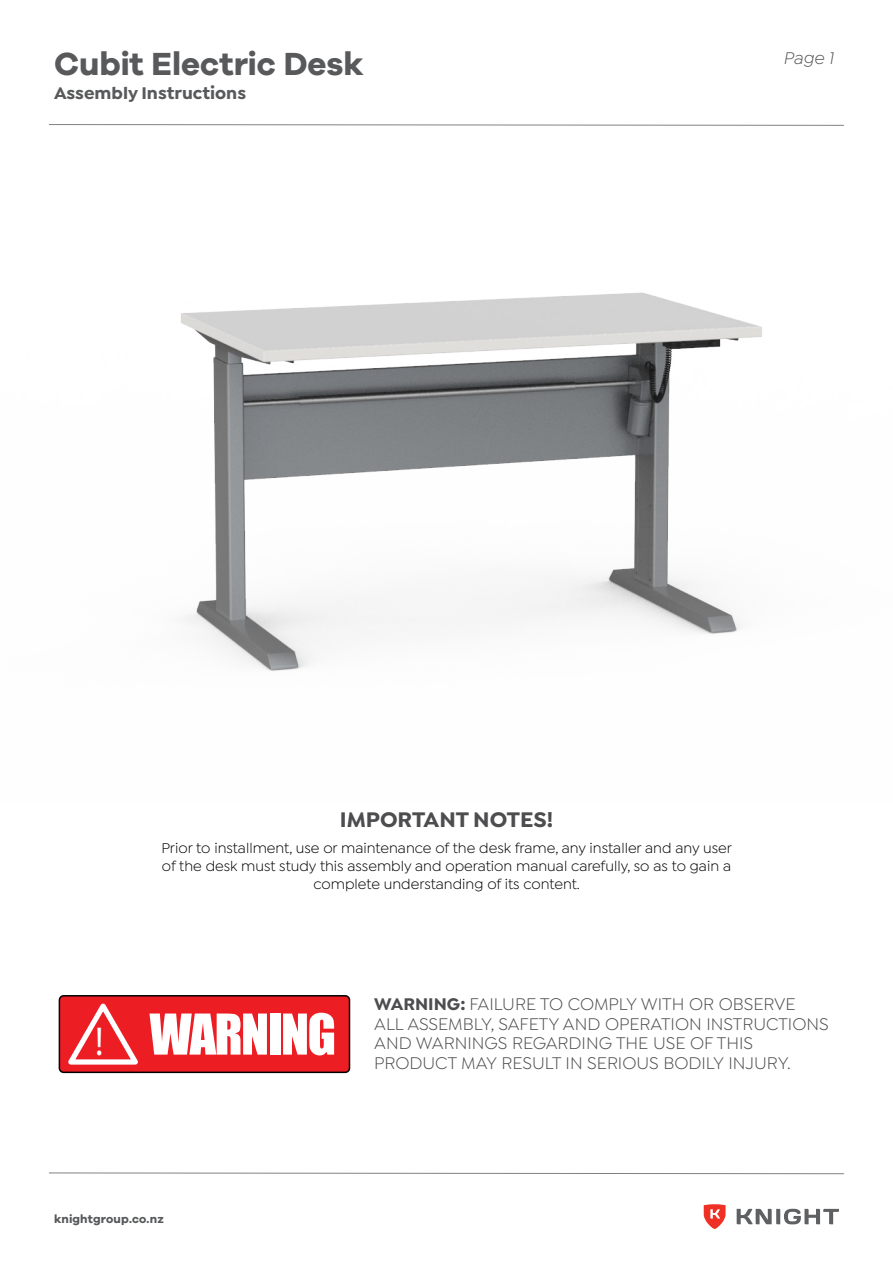
<style>
.page{position:relative;width:893px;height:1263px;background:#fff}
.page>*{position:absolute;margin:0;border:0;box-sizing:border-box;transform-origin:0 0}
.t1{font:51.9px "Impact";letter-spacing:-.03em;color:#fff}
.t2{font:700 33px "Galano Grotesque";letter-spacing:-.005em;color:#58595b}
.t3{font:700 22.5px "Isidora Sans";color:#4d4d4f}
.t4{font:18px/19.5px "Isidora Sans";color:#4d4d4f}
.t5{font:700 18px "Isidora Sans";color:#58595b}
.t6{font:italic 18px "Isidora Sans";color:#58595b}
.t7{font:15px/18px "Isidora Sans";color:#000;text-align:center}
.t8{font:700 12px "Galano Grotesque";letter-spacing:.01em;color:#58595b}
.s1{font-family:"Myriad Pro";font-size:40.5px}
.s2{font-weight:700}
</style>
<div class="page">
<svg style="left:48px;top:124px;width:796px;height:2px;background:#bfbfbf"></svg>
<svg style="left:49px;top:1172px;width:795px;height:2px"></svg>
<svg style="left:704px;top:1204px;width:21px;height:25px"></svg>
<svg style="left:737px;top:1209px;width:102px;height:15px"></svg>
<div style="left:59px;top:996px;width:290px;height:76px;background:#ed1d24;border-radius:4px"></div>
<div style="left:59px;top:995px;width:291px;height:78px;border:2px solid #000;border-radius:4px"></div>
<svg style="left:68px;top:1003px;width:70px;height:62px"></svg>
<img style="left:181px;top:292px;width:581px;height:379px">
<h2 class="t2" style="left:54px;top:43px;width:311px">Cubit Electric Desk</h2>
<p class="t5" style="left:54px;top:82px;width:194px">Assembly Instructions</p>
<p class="t6" style="left:783px;top:48px;width:52px">Page 1</p>
<h3 class="t3" style="left:340px;top:805px;width:215px">IMPORTANT NOTES!</h3>
<p class="t7" style="left:161px;top:839px;width:572px">Prior to installment, use or maintenance of the desk frame, any installer and any user of the desk must study this assembly and operation manual carefully, so as to gain a complete understanding of its content.</p>
<h1 class="t1" style="left:95px;top:994px;width:242px"><span class="s1">!</span> WARNING</h1>
<p class="t4" style="left:374px;top:994px;width:456px"><span class="s2">WARNING:</span> FAILURE TO COMPLY WITH OR OBSERVE ALL ASSEMBLY, SAFETY AND OPERATION INSTRUCTIONS AND WARNINGS REGARDING THE USE OF THIS PRODUCT MAY RESULT IN SERIOUS BODILY INJURY.</p>
<p class="t8" style="left:54px;top:1211px;width:111px">knightgroup.co.nz</p>
</div>
